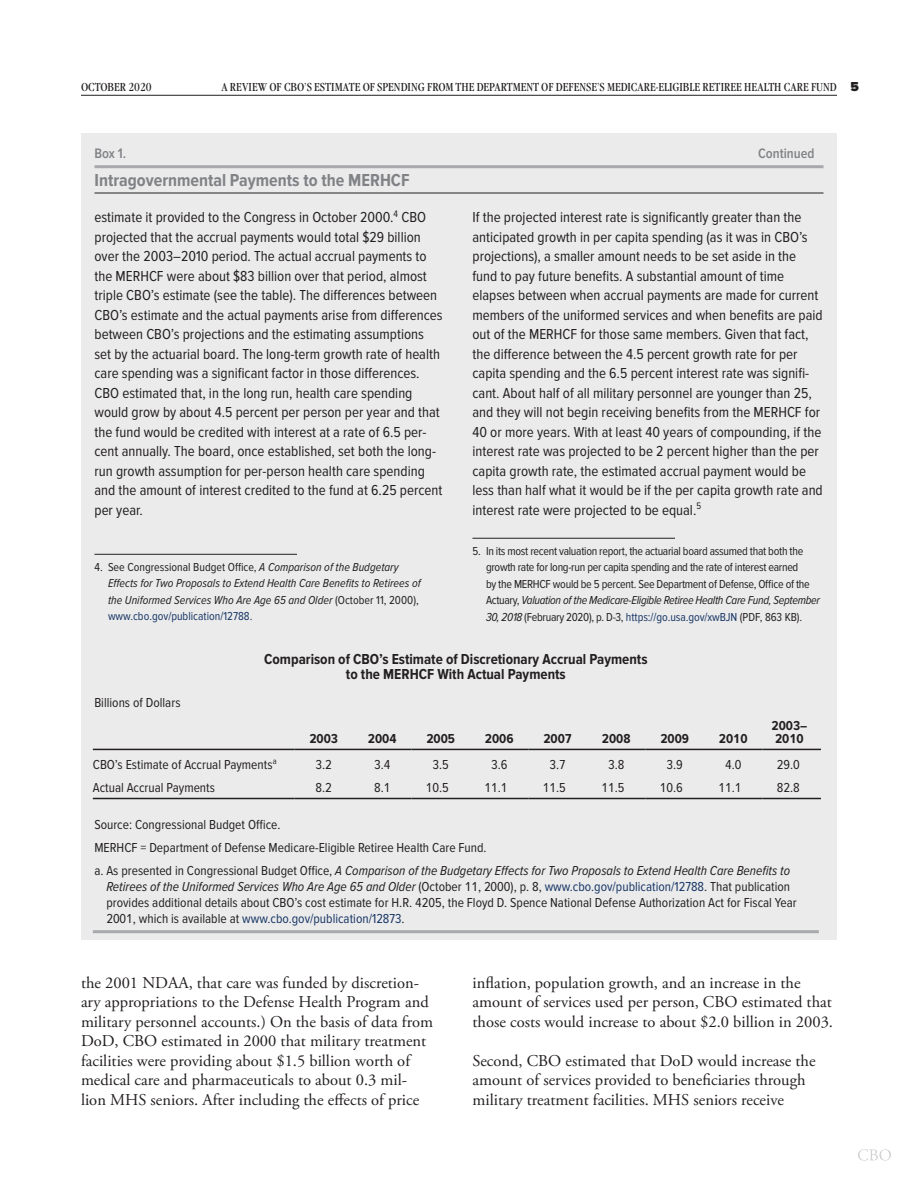
<style>
.page{position:relative;width:918px;height:1188px;background:#fff}
.page>*{position:absolute;margin:0;border:0;box-sizing:border-box;transform-origin:0 0}
.Bx-2b_Title-Cont{font:700 18px "Proxima Nova Cond";color:#808285}
.Bd-5_BODY-Text{font:16.5px/19.5px "Adobe Garamond Pro";color:#231f20}
.Bx-5_Body_Text{font:15px/19.5px "Proxima Nova Cond";color:#231f20}
.Bx-8_BoxTable-Title{font:700 15px/15px "Proxima Nova Cond";color:#231f20;text-align:center}
.Bx-1b_Number-Cont{font:600 14.25px "Proxima Nova Cond";color:#808285}
.N-Notes-LIST-Last{font:13.5px/16.2px "Proxima Nova T Cond";color:#231f20}
.N-Notes{font:13.5px "Proxima Nova T Cond";color:#231f20}
.rowstub{font:13.5px "Proxima Nova T Cond";color:#231f20}
.rowstub-2{font:700 13.5px/13.5px "Proxima Nova T Cond";color:#231f20}
.body_row{font:13.5px "Proxima Nova T Cond";color:#231f20}
.Tb-7_Units{font:13.5px "Proxima Nova T Cond";color:#231f20}
.Bx-7_Footnotes-text{font:12px/16.5px "Proxima Nova Cond";letter-spacing:-.025em;color:#231f20}
.Bx-7_Footnotes-text-2{font:italic 12px/16.5px "Proxima Nova Cond";color:#231f20}
.t1{font:12px "Garamond Modern FS";color:#231f20}
.s1{font-family:"Proxima Nova";font-weight:900;font-size:13.5px}
.s2{font-style:italic}
.s3{color:#183664}
.s4{font-style:normal}
.s5{font-style:normal;color:#183664}
.s6{font-family:"Proxima Nova Cond";color:#183664}
</style>
<div class="page">
<hr style="left:81px;top:95px;width:756px;height:1px;background:#231f20">
<svg style="left:858px;top:1149px;width:33px;height:12px"></svg>
<div style="left:81px;top:133px;width:756px;height:807px;background:#ebebec"></div>
<hr style="left:94px;top:554px;width:203px;height:1px;background:#231f20">
<hr style="left:472px;top:538px;width:203px;height:1px;background:#231f20">
<hr style="left:93px;top:930px;width:726px;height:3px;background:#a8a9ad">
<hr style="left:93px;top:749px;width:201px;height:1px;background:#231f20">
<hr style="left:294px;top:749px;width:59px;height:1px;background:#231f20">
<hr style="left:353px;top:749px;width:58px;height:1px;background:#231f20">
<hr style="left:411px;top:749px;width:59px;height:1px;background:#231f20">
<hr style="left:470px;top:749px;width:58px;height:1px;background:#231f20">
<hr style="left:528px;top:749px;width:59px;height:1px;background:#231f20">
<hr style="left:587px;top:749px;width:58px;height:1px;background:#231f20">
<hr style="left:645px;top:749px;width:59px;height:1px;background:#231f20">
<hr style="left:704px;top:749px;width:58px;height:1px;background:#231f20">
<hr style="left:762px;top:749px;width:59px;height:1px;background:#231f20">
<hr style="left:93px;top:798px;width:201px;height:1px;background:#231f20">
<hr style="left:294px;top:798px;width:59px;height:1px;background:#231f20">
<hr style="left:353px;top:798px;width:58px;height:1px;background:#231f20">
<hr style="left:411px;top:798px;width:59px;height:1px;background:#231f20">
<hr style="left:470px;top:798px;width:58px;height:1px;background:#231f20">
<hr style="left:528px;top:798px;width:59px;height:1px;background:#231f20">
<hr style="left:587px;top:798px;width:58px;height:1px;background:#231f20">
<hr style="left:645px;top:798px;width:59px;height:1px;background:#231f20">
<hr style="left:704px;top:798px;width:58px;height:1px;background:#231f20">
<hr style="left:762px;top:798px;width:59px;height:1px;background:#231f20">
<hr style="left:94px;top:165px;width:730px;height:3px;background:#a8a9ad">
<hr style="left:94px;top:193px;width:730px;height:1px;background:#231f20">
<p class="t1" style="left:81px;top:80px;width:72px">OCTOBER 2020</p>
<p class="t1" style="left:221px;top:80px;width:639px">A REVIEW OF CBO’S ESTIMATE OF SPENDING FROM THE DEPARTMENT OF DEFENSE’S MEDICARE-ELIGIBLE RETIREE HEALTH CARE FUND <span class="s1">5</span></p>
<p class="Bx-1b_Number-Cont" style="left:94px;top:145px;width:33px">Box 1.</p>
<p class="Bx-1b_Number-Cont" style="left:758px;top:145px;width:58px">Continued</p>
<p class="Bx-2b_Title-Cont" style="left:94px;top:170px;width:317px">Intragovernmental Payments to the MERHCF</p>
<p class="Bx-5_Body_Text" style="left:94px;top:208px;width:350px">estimate it provided to the Congress in October 2000.<sup>4</sup> CBO projected that the accrual payments would total $29 billion over the 2003–2010 period. The actual accrual payments to the MERHCF were about $83 billion over that period, almost triple CBO’s estimate (see the table). The differences between CBO’s estimate and the actual payments arise from differences between CBO’s projections and the estimating assumptions set by the actuarial board. The long-term growth rate of health care spending was a significant factor in those differences.<br>CBO estimated that, in the long run, health care spending would grow by about 4.5 percent per person per year and that the fund would be credited with interest at a rate of 6.5 per&shy;cent annually. The board, once established, set both the long&shy;run growth assumption for per-person health care spending and the amount of interest credited to the fund at 6.25 percent per year.</p>
<p class="Bx-5_Body_Text" style="left:472px;top:208px;width:352px">If the projected interest rate is significantly greater than the anticipated growth in per capita spending (as it was in CBO’s projections), a smaller amount needs to be set aside in the fund to pay future benefits. A substantial amount of time elapses between when accrual payments are made for current members of the uniformed services and when benefits are paid out of the MERHCF for those same members. Given that fact, the difference between the 4.5 percent growth rate for per capita spending and the 6.5 percent interest rate was signifi&shy;cant. About half of all military personnel are younger than 25, and they will not begin receiving benefits from the MERHCF for 40 or more years. With at least 40 years of compounding, if the interest rate was projected to be 2 percent higher than the per capita growth rate, the estimated accrual payment would be less than half what it would be if the per capita growth rate and interest rate were projected to be equal.<sup>5</sup></p>
<p class="Bx-7_Footnotes-text" style="left:486px;top:543px;width:336px;text-indent:-14px">5. In its most recent valuation report, the actuarial board assumed that both the growth rate for long-run per capita spending and the rate of interest earned<br>by the MERHCF would be 5 percent. See Department of Defense, Office of the Actuary, <span class="s2">Valuation of the Medicare-Eligible Retiree Health Care Fund, September 30, 2018</span> (February 2020), p. D-3, <span class="s3">https://go.usa.gov/xwBJN</span> (PDF, 863 KB).</p>
<p class="Bx-8_BoxTable-Title" style="left:264px;top:652px;width:385px">Comparison of CBO’s Estimate of Discretionary Accrual Payments to the MERHCF With Actual Payments</p>
<p class="Bx-7_Footnotes-text-2" style="left:108px;top:559px;width:314px;text-indent:-14px"><span class="s4">4. See Congressional Budget Office,</span> A Comparison of the Budgetary Effects for Two Proposals to Extend Health Care Benefits to Retirees of the Uniformed Services Who Are Age 65 and Older <span class="s4">(October 11, 2000), </span><span class="s5">www.cbo.gov/publication/12788.</span></p>
<p class="Tb-7_Units" style="left:94px;top:695px;width:88px">Billions of Dollars</p>
<p class="rowstub-2" style="left:309px;top:733px;width:30px">2003</p>
<p class="rowstub-2" style="left:368px;top:733px;width:30px">2004</p>
<p class="rowstub-2" style="left:426px;top:733px;width:30px">2005</p>
<p class="rowstub-2" style="left:485px;top:733px;width:30px">2006</p>
<p class="rowstub-2" style="left:543px;top:733px;width:30px">2007</p>
<p class="rowstub-2" style="left:602px;top:733px;width:30px">2008</p>
<p class="rowstub-2" style="left:660px;top:733px;width:30px">2009</p>
<p class="rowstub-2" style="left:719px;top:733px;width:30px">2010</p>
<p class="rowstub-2" style="left:772px;top:719px;width:37px">2003–<br>2010</p>
<p class="rowstub" style="left:93px;top:757px;width:186px">CBO’s Estimate of Accrual Payments<sup>a</sup></p>
<p class="rowstub" style="left:316px;top:757px;width:18px">3.2</p>
<p class="rowstub" style="left:374px;top:757px;width:18px">3.4</p>
<p class="rowstub" style="left:433px;top:757px;width:18px">3.5</p>
<p class="rowstub" style="left:491px;top:757px;width:18px">3.6</p>
<p class="rowstub" style="left:550px;top:757px;width:18px">3.7</p>
<p class="rowstub" style="left:608px;top:757px;width:18px">3.8</p>
<p class="rowstub" style="left:667px;top:757px;width:18px">3.9</p>
<p class="rowstub" style="left:725px;top:757px;width:18px">4.0</p>
<p class="rowstub" style="left:777px;top:757px;width:25px">29.0</p>
<p class="body_row" style="left:93px;top:779px;width:124px">Actual Accrual Payments</p>
<p class="rowstub" style="left:316px;top:779px;width:18px">8.2</p>
<p class="rowstub" style="left:374px;top:779px;width:18px">8.1</p>
<p class="rowstub" style="left:426px;top:779px;width:25px">10.5</p>
<p class="rowstub" style="left:484px;top:779px;width:25px">11.1</p>
<p class="rowstub" style="left:543px;top:779px;width:25px">11.5</p>
<p class="rowstub" style="left:601px;top:779px;width:25px">11.5</p>
<p class="rowstub" style="left:660px;top:779px;width:25px">10.6</p>
<p class="rowstub" style="left:718px;top:779px;width:25px">11.1</p>
<p class="rowstub" style="left:777px;top:779px;width:25px">82.8</p>
<p class="N-Notes" style="left:94px;top:816px;width:188px">Source: Congressional Budget Office.</p>
<p class="N-Notes" style="left:94px;top:839px;width:394px">MERHCF = Department of Defense Medicare-Eligible Retiree Health Care Fund.</p>
<p class="N-Notes-LIST-Last" style="left:106px;top:863px;width:692px;text-indent:-12px">a. As presented in Congressional Budget Office, <span class="s2">A Comparison of the Budgetary Effects for Two Proposals to Extend Health Care Benefits to Retirees of the Uniformed Services Who Are Age 65 and Older</span> (October 11, 2000), p. 8, <span class="s6">www.cbo.gov/publication/12788</span>. That publication provides additional details about CBO’s cost estimate for H.R. 4205, the Floyd D. Spence National Defense Authorization Act for Fiscal Year 2001, which is available at <span class="s6">www.cbo.gov/publication/12873</span>.</p>
<p class="Bd-5_BODY-Text" style="left:81px;top:973px;width:354px">the 2001 NDAA, that care was funded by discretion&shy;ary appropriations to the Defense Health Program and military personnel accounts.) On the basis of data from DoD, CBO estimated in 2000 that military treatment facilities were providing about $1.5 billion worth of medical care and pharmaceuticals to about 0.3 mil&shy;lion MHS seniors. After including the effects of price</p>
<p class="Bd-5_BODY-Text" style="left:472px;top:973px;width:362px">inflation, population growth, and an increase in the amount of services used per person, CBO estimated that those costs would increase to about $2.0 billion in 2003.</p>
<p class="Bd-5_BODY-Text" style="left:472px;top:1051px;width:345px">Second, CBO estimated that DoD would increase the amount of services provided to beneficiaries through military treatment facilities. MHS seniors receive</p>
</div>
